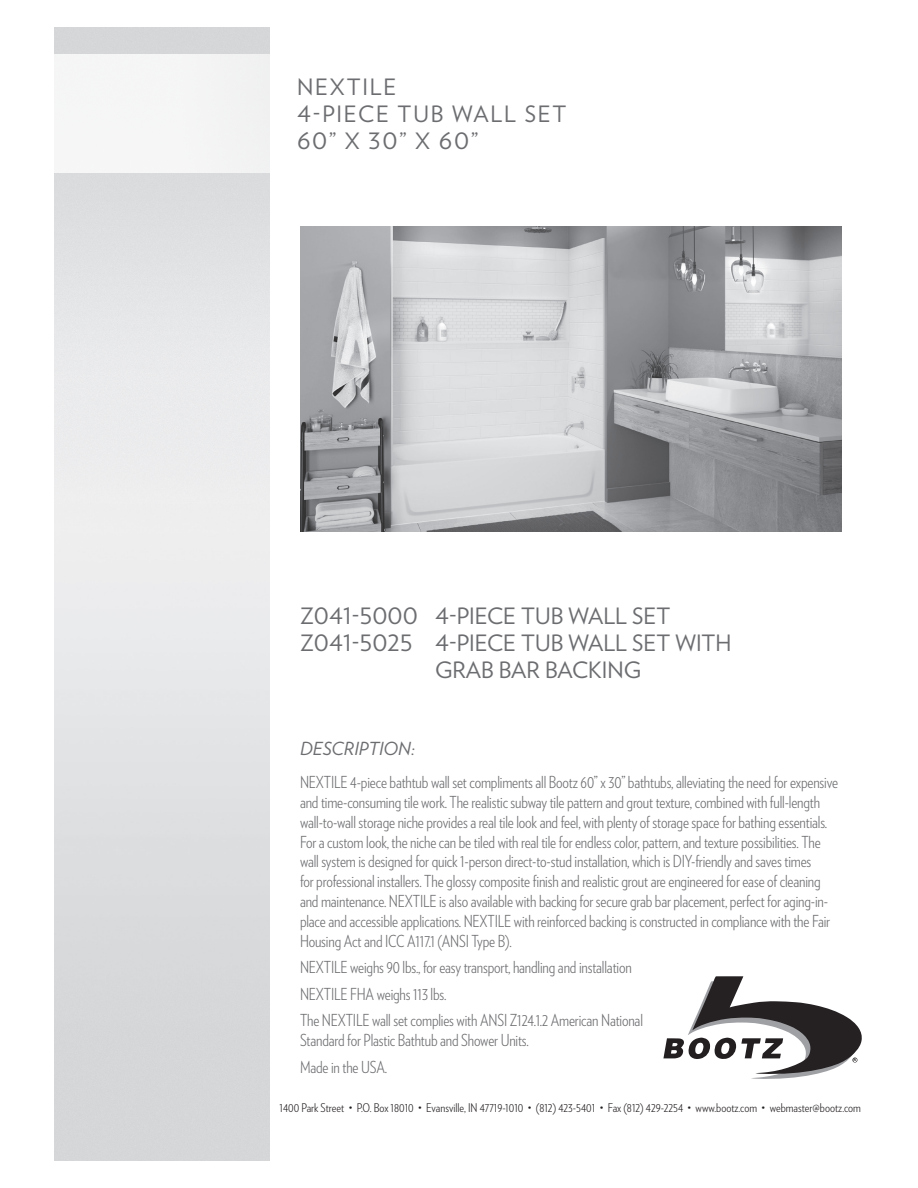
<style>
.page{position:relative;width:918px;height:1188px;background:#fff}
.page>*{position:absolute;margin:0;border:0;box-sizing:border-box;transform-origin:0 0}
.t1{font:22.5px "Verlag";color:#6c6d70}
.t2{font:22.5px "Verlag";letter-spacing:.08em;color:#6c6d70}
.t3{font:italic 18px "Verlag";color:#6c6d70}
.front_body{font:300 16.5px/19.8px "Verlag Condensed";letter-spacing:-.01em;color:#6c6d70}
.t4{font:300 12px "Verlag Condensed";color:#231f20;scale:1.06 1}
.t5{font:700 3.75px "Arial";color:#050504}
</style>
<div class="page">
<div style="left:54px;top:54px;width:810px;height:119px;background:#f5f6f6"></div>
<svg style="left:663px;top:976px;width:199px;height:103px"></svg>
<div style="left:297px;top:54px;width:594px;height:119px;background:#fff"></div>
<img style="left:300px;top:227px;width:541px;height:305px">
<p class="t2" style="left:297px;top:70px;width:101px">NEXTILE</p>
<p class="t2" style="left:297px;top:97px;width:271px">4-PIECE TUB WALL SET</p>
<p class="t1" style="left:297px;top:124px;width:183px">60” X 30” X 60”</p>
<p class="t1" style="left:300px;top:599px;width:372px">Z041-5000 4-PIECE TUB WALL SET</p>
<p class="t1" style="left:300px;top:626px;width:433px">Z041-5025 4-PIECE TUB WALL SET WITH</p>
<p class="t1" style="left:435px;top:653px;width:208px">GRAB BAR BACKING</p>
<p class="t3" style="left:300px;top:735px;width:117px">DESCRIPTION:</p>
<p class="front_body" style="left:300px;top:772px;width:540px">NEXTILE 4-piece bathtub wall set compliments all Bootz 60” x 30” bathtubs, alleviating the need for expensive and time-consuming tile work. The realistic subway tile pattern and grout texture, combined with full-length wall-to-wall storage niche provides a real tile look and feel, with plenty of storage space for bathing essentials.<br>For a custom look, the niche can be tiled with real tile for endless color, pattern, and texture possibilities. The wall system is designed for quick 1-person direct-to-stud installation, which is DIY-friendly and saves times<br>for professional installers. The glossy composite finish and realistic grout are engineered for ease of cleaning and maintenance. NEXTILE is also available with backing for secure grab bar placement, perfect for aging-in&shy;place and accessible applications. NEXTILE with reinforced backing is constructed in compliance with the Fair Housing Act and ICC A117.1 (ANSI Type B).</p>
<p class="front_body" style="left:300px;top:957px;width:333px">NEXTILE weighs 90 lbs., for easy transport, handling and installation</p>
<p class="front_body" style="left:300px;top:983px;width:148px">NEXTILE FHA weighs 113 lbs.</p>
<p class="front_body" style="left:300px;top:1010px;width:344px">The NEXTILE wall set complies with ANSI Z124.1.2 American National<br>Standard for Plastic Bathtub and Shower Units.</p>
<p class="front_body" style="left:300px;top:1056px;width:89px">Made in the USA.</p>
<p class="t5" style="left:854px;top:1058px;width:4px">R</p>
<p class="t4" style="left:280px;top:1100px;width:550px">1400 Park Street • P.O. Box 18010 • Evansville, IN 47719-1010 • (812) 423-5401 • Fax (812) 429-2254 • www.bootz.com • webmaster@bootz.com</p>
</div>
